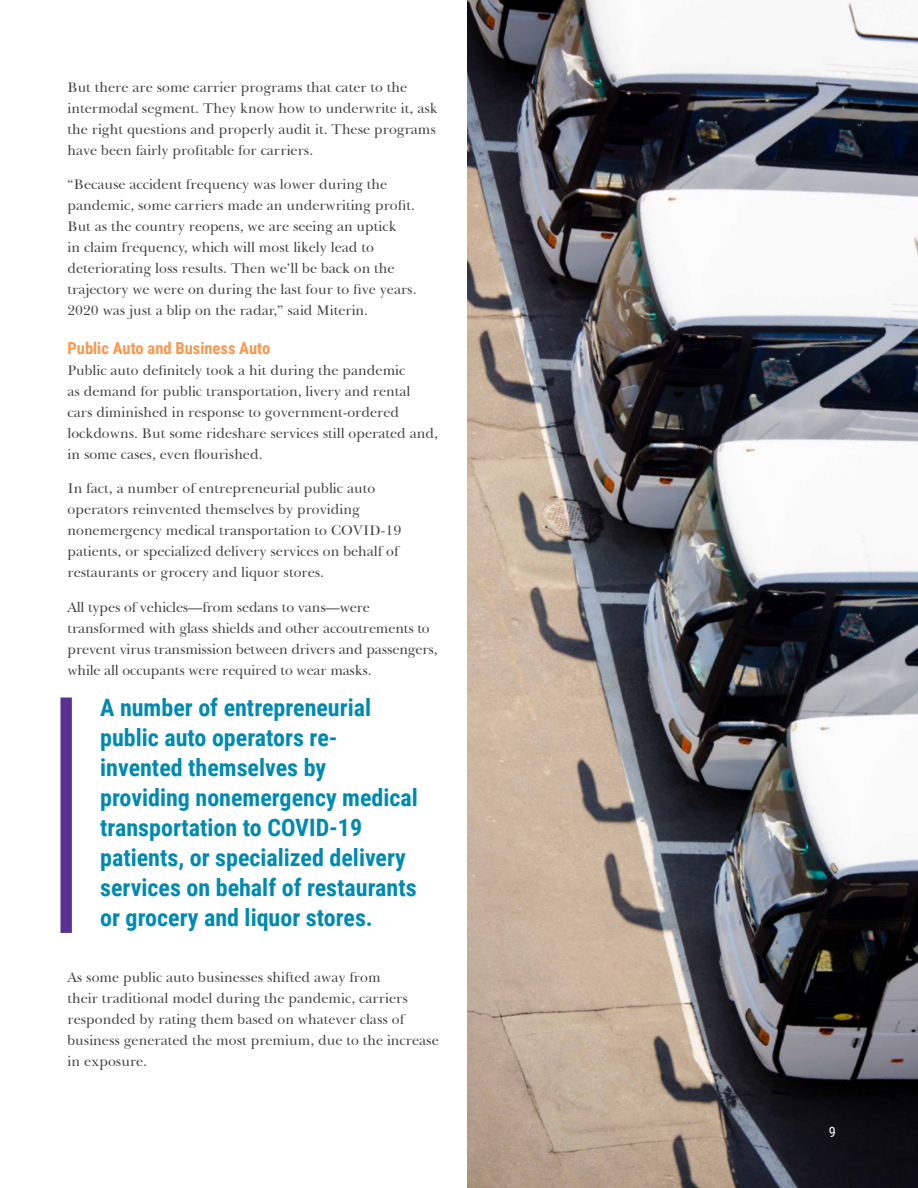
<style>
.page{position:relative;width:918px;height:1188px;background:#fff}
.page>*{position:absolute;margin:0;border:0;box-sizing:border-box;transform-origin:0 0}
.t1{font:700 24px/30px "Roboto Condensed";color:#008ab1}
.Subheader_2{font:700 16.5px "Roboto Condensed";color:#f8974d}
.Body_Text{font:14.25px/21px "Baskerville BT";color:#414042}
.t2{font:14.25px "Roboto Condensed";color:#fff}
</style>
<div class="page">
<img style="left:467px;top:0;width:451px;height:1188px">
<div style="left:60px;top:698px;width:12px;height:235px;background:#5c2f92"></div>
<p class="Body_Text" style="left:68px;top:77px;width:372px">But there are some carrier programs that cater to the intermodal segment. They know how to underwrite it, ask the right questions and properly audit it. These programs have been fairly profitable for carriers.</p>
<p class="Body_Text" style="left:68px;top:174px;width:351px">“Because accident frequency was lower during the pandemic, some carriers made an underwriting profit.<br>But as the country reopens, we are seeing an uptick<br>in claim frequency, which will most likely lead to deteriorating loss results. Then we’ll be back on the trajectory we were on during the last four to five years.<br>2020 was just a blip on the radar,” said Miterin.</p>
<p class="Subheader_2" style="left:68px;top:336px;width:204px">Public Auto and Business Auto</p>
<p class="Body_Text" style="left:68px;top:359px;width:372px">Public auto definitely took a hit during the pandemic<br>as demand for public transportation, livery and rental cars diminished in response to government-ordered lockdowns. But some rideshare services still operated and, in some cases, even flourished.</p>
<p class="Body_Text" style="left:68px;top:478px;width:335px">In fact, a number of entrepreneurial public auto operators reinvented themselves by providing nonemergency medical transportation to COVID-19 patients, or specialized delivery services on behalf of restaurants or grocery and liquor stores.</p>
<p class="Body_Text" style="left:68px;top:596px;width:372px">All types of vehicles—from sedans to vans—were transformed with glass shields and other accoutrements to prevent virus transmission between drivers and passengers, while all occupants were required to wear masks.</p>
<p class="t1" style="left:100px;top:692px;width:319px">A number of entrepreneurial public auto operators re&shy;invented themselves by providing nonemergency medical transportation to COVID-19 patients, or specialized delivery services on behalf of restaurants or grocery and liquor stores.</p>
<p class="Body_Text" style="left:68px;top:967px;width:373px">As some public auto businesses shifted away from<br>their traditional model during the pandemic, carriers responded by rating them based on whatever class of business generated the most premium, due to the increase in exposure.</p>
<p class="t2" style="left:829px;top:1122px;width:9px">9</p>
</div>
